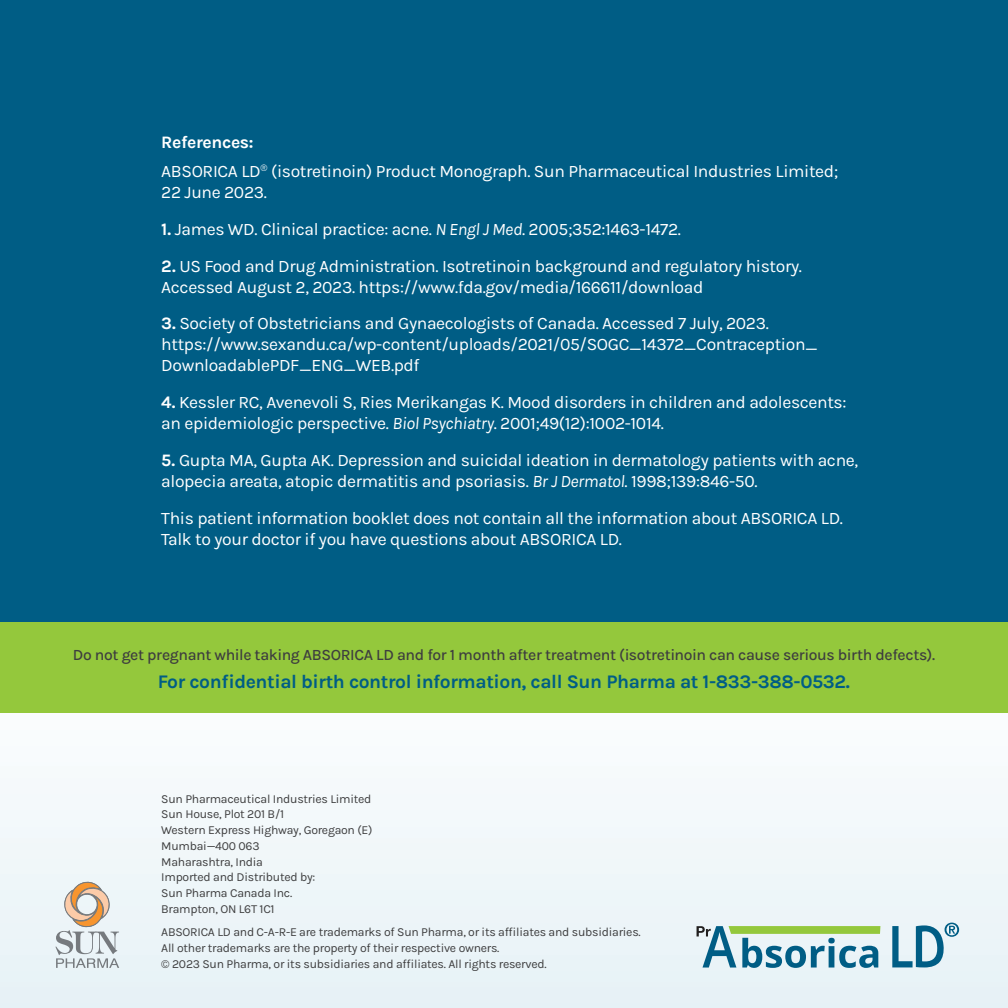
<style>
.page{position:relative;width:1008px;height:1008px;background:#fff}
.page>*{position:absolute;margin:0;border:0;box-sizing:border-box;transform-origin:0 0}
.SH_3{font:700 19.25px "Karla";letter-spacing:-.02em;color:#005d85}
.References{font:17.5px/21px "Karla";letter-spacing:-.02em;color:#fff}
.Body{font:700 17.5px "Karla";letter-spacing:-.02em;color:#fff}
.Body_Footer{font:500 15.75px "Karla";letter-spacing:-.025em;color:#3e3e3f}
.Endmatter{font:12.25px/15.8px "Karla";letter-spacing:-.02em;color:#3e3e3f}
.s1{font-weight:700}
.s2{font-style:italic}
</style>
<div class="page">
<div style="left:0;top:656px;width:1008px;height:352px;background:#f1f7f9"></div>
<div style="left:0;top:0;width:1008px;height:692px;background:#005d85"></div>
<div style="left:0;top:623px;width:1008px;height:90px;background:#94c83c"></div>
<svg style="left:697px;top:926px;width:183px;height:42px"></svg>
<svg style="left:892px;top:923px;width:67px;height:44px"></svg>
<svg style="left:56px;top:881px;width:63px;height:87px"></svg>
<p class="Body" style="left:161px;top:131px;width:94px">References:</p>
<p class="References" style="left:161px;top:160px;width:679px">ABSORICA LD<sup>®</sup> (isotretinoin) Product Monograph. Sun Pharmaceutical Industries Limited;<br>22 June 2023.</p>
<p class="References" style="left:161px;top:218px;width:521px"><span class="s1">1.</span> James WD. Clinical practice: acne. <span class="s2">N Engl J Med</span>. 2005;352:1463-1472.</p>
<p class="References" style="left:161px;top:255px;width:642px"><span class="s1">2.</span> US Food and Drug Administration. Isotretinoin background and regulatory history.<br>Accessed August 2, 2023. https://www.fda.gov/media/166611/download</p>
<p class="References" style="left:161px;top:313px;width:658px"><span class="s1">3.</span> Society of Obstetricians and Gynaecologists of Canada. Accessed 7 July, 2023. https://www.sexandu.ca/wp-content/uploads/2021/05/SOGC_14372_Contraception_<br>DownloadablePDF_ENG_WEB.pdf</p>
<p class="References" style="left:161px;top:391px;width:687px"><span class="s1">4.</span> Kessler RC, Avenevoli S, Ries Merikangas K. Mood disorders in children and adolescents: an epidemiologic perspective. <span class="s2">Biol Psychiatry</span>. 2001;49(12):1002-1014.</p>
<p class="References" style="left:161px;top:449px;width:698px"><span class="s1">5.</span> Gupta MA, Gupta AK. Depression and suicidal ideation in dermatology patients with acne, alopecia areata, atopic dermatitis and psoriasis. <span class="s2">Br J Dermatol</span>. 1998;139:846-50.</p>
<p class="References" style="left:161px;top:507px;width:683px">This patient information booklet does not contain all the information about ABSORICA LD.<br>Talk to your doctor if you have questions about ABSORICA LD.</p>
<p class="Body_Footer" style="left:73px;top:644px;width:864px">Do not get pregnant while taking ABSORICA LD and for 1 month after treatment (isotretinoin can cause serious birth defects).</p>
<p class="SH_3" style="left:158px;top:669px;width:694px">For confidential birth control information, call Sun Pharma at 1-833-388-0532.</p>
<p class="Endmatter" style="left:161px;top:790px;width:212px">Sun Pharmaceutical Industries Limited</p>
<p class="Endmatter" style="left:161px;top:806px;width:124px">Sun House, Plot 201 B/1</p>
<p class="Endmatter" style="left:161px;top:822px;width:213px">Western Express Highway, Goregaon (E)</p>
<p class="Endmatter" style="left:161px;top:837px;width:100px">Mumbai—400 063</p>
<p class="Endmatter" style="left:161px;top:853px;width:103px">Maharashtra, India</p>
<p class="Endmatter" style="left:161px;top:869px;width:156px">Imported and Distributed by:</p>
<p class="Endmatter" style="left:161px;top:885px;width:132px">Sun Pharma Canada Inc.</p>
<p class="Endmatter" style="left:161px;top:900px;width:115px">Brampton, ON L6T 1C1</p>
<p class="Endmatter" style="left:161px;top:924px;width:481px">ABSORICA LD and C-A-R-E are trademarks of Sun Pharma, or its affiliates and subsidiaries.<br>All other trademarks are the property of their respective owners.</p>
<p class="Endmatter" style="left:161px;top:956px;width:387px">© 2023 Sun Pharma, or its subsidiaries and affiliates. All rights reserved.</p>
</div>
